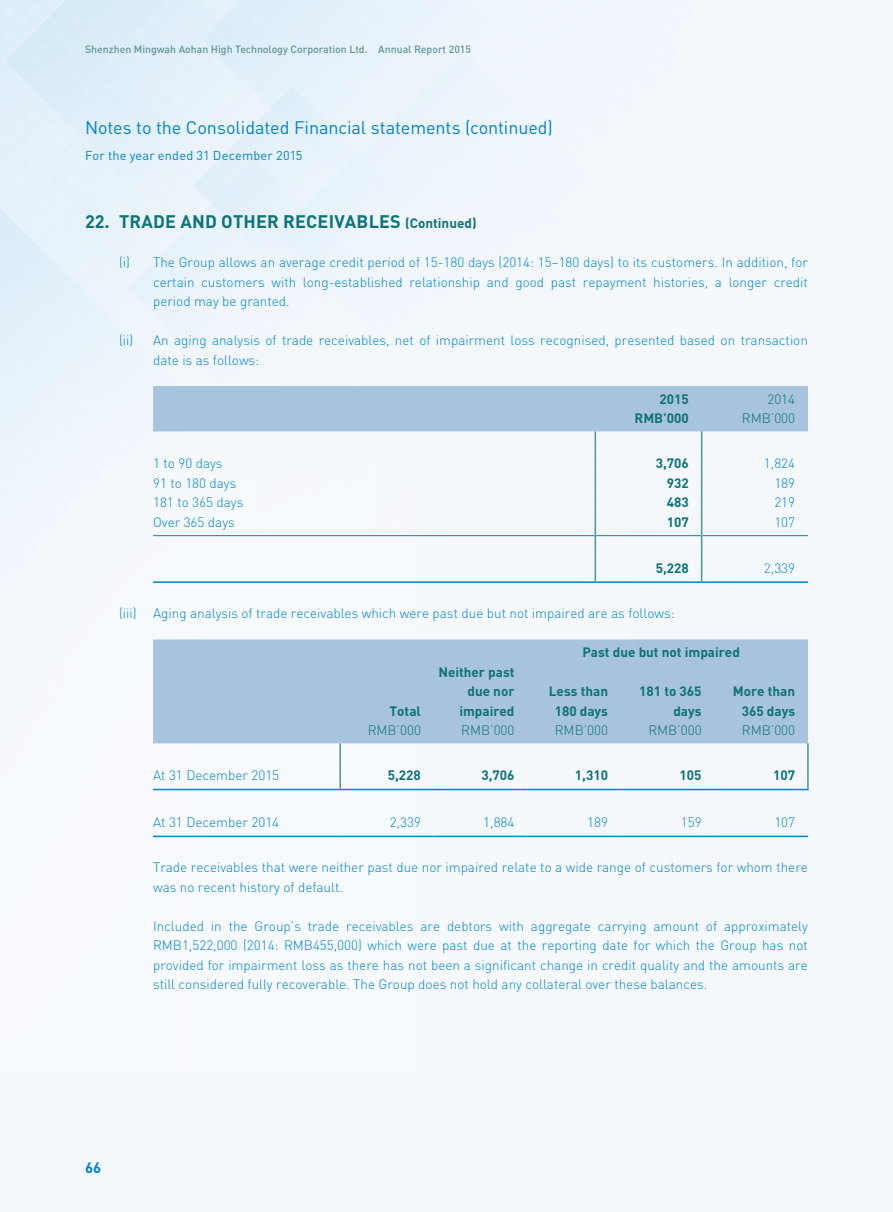
<style>
.page{position:relative;width:893px;height:1212px;background:#f4f8fd}
.page>*{position:absolute;margin:0;border:0;box-sizing:border-box;transform-origin:0 0}
.t1{font:18px "DIN Pro";letter-spacing:-.005em;color:#0083ca}
._01_H1{font:700 18px "DIN Pro";letter-spacing:.01em;color:#0d7378}
.t2{font:700 15px "DIN Pro";color:#0083ca}
._00_Body_Text{font:300 13.5px/19.5px "DIN Pro";color:#0083ca;text-align:justify}
._00_Body_Text-2{font:700 13.5px/19.5px "DIN Pro";color:#0d7378;text-align:right}
._00_Body_Text-3{font:300 13.5px "DIN Pro";color:#0d7378}
.t3{font:12.75px "DIN Pro";letter-spacing:.015em;color:#0083ca}
.t4{font:500 10.5px "DIN Pro";color:#619599}
.s1{font-size:13.5px}
</style>
<div class="page">
<svg style="left:153px;top:386px;width:655px;height:197px"></svg>
<div style="left:153px;top:639px;width:655px;height:104px;background:#a8c3dd"></div>
<hr style="left:153px;top:789px;width:187px;height:1px;background:#0083ca">
<hr style="left:340px;top:789px;width:81px;height:1px;background:#0083ca">
<svg style="left:421px;top:789px;width:13px;height:1px"></svg>
<hr style="left:434px;top:789px;width:80px;height:1px;background:#0083ca">
<svg style="left:514px;top:789px;width:13px;height:1px"></svg>
<hr style="left:527px;top:789px;width:81px;height:1px;background:#0083ca">
<svg style="left:608px;top:789px;width:13px;height:1px"></svg>
<hr style="left:621px;top:789px;width:81px;height:1px;background:#0083ca">
<svg style="left:702px;top:789px;width:12px;height:1px"></svg>
<hr style="left:714px;top:789px;width:81px;height:1px;background:#0083ca">
<hr style="left:153px;top:836px;width:187px;height:1px;background:#0083ca">
<hr style="left:340px;top:836px;width:81px;height:1px;background:#0083ca">
<svg style="left:421px;top:836px;width:13px;height:1px"></svg>
<hr style="left:434px;top:836px;width:80px;height:1px;background:#0083ca">
<svg style="left:514px;top:836px;width:13px;height:1px"></svg>
<hr style="left:527px;top:836px;width:81px;height:1px;background:#0083ca">
<svg style="left:608px;top:836px;width:13px;height:1px"></svg>
<hr style="left:621px;top:836px;width:81px;height:1px;background:#0083ca">
<svg style="left:702px;top:836px;width:12px;height:1px"></svg>
<hr style="left:714px;top:836px;width:81px;height:1px;background:#0083ca">
<svg style="left:795px;top:836px;width:13px;height:1px"></svg>
<hr style="left:339px;top:743px;width:2px;height:20px;background:#499394">
<hr style="left:807px;top:743px;width:2px;height:20px;background:#499394">
<svg style="left:339px;top:763px;width:2px;height:26px"></svg>
<svg style="left:795px;top:763px;width:14px;height:27px"></svg>
<p class="t4" style="left:85px;top:42px;width:388px">Shenzhen Mingwah Aohan High Technology Corporation Ltd. Annual Report 2015</p>
<h1 class="t1" style="left:85px;top:115px;width:469px">Notes to the Consolidated Financial statements (continued)</h1>
<p class="t3" style="left:85px;top:146px;width:219px">For the year ended 31 December 2015</p>
<p class="_01_H1" style="left:85px;top:209px;width:393px">22. TRADE AND OTHER RECEIVABLES <span class="s1">(Continued)</span></p>
<p class="_00_Body_Text" style="left:153px;top:252px;width:656px;text-indent:-34px">(i) The Group allows an average credit period of 15-180 days (2014: 15–180 days) to its customers. In addition, for certain customers with long-established relationship and good past repayment histories, a longer credit period may be granted.</p>
<p class="_00_Body_Text" style="left:153px;top:330px;width:656px;text-indent:-34px">(ii) An aging analysis of trade receivables, net of impairment loss recognised, presented based on transaction date is as follows:</p>
<p class="_00_Body_Text-2" style="left:659px;top:388px;width:31px">2015</p>
<p class="_00_Body_Text-3" style="left:767px;top:389px;width:29px">2014</p>
<p class="_00_Body_Text-2" style="left:634px;top:408px;width:56px">RMB’000</p>
<p class="_00_Body_Text-3" style="left:742px;top:409px;width:55px">RMB’000</p>
<p class="_00_Body_Text" style="left:153px;top:453px;width:71px">1 to 90 days</p>
<p class="_00_Body_Text-2" style="left:656px;top:453px;width:35px">3,706</p>
<p class="_00_Body_Text" style="left:764px;top:453px;width:33px">1,824</p>
<p class="_00_Body_Text" style="left:153px;top:473px;width:85px">91 to 180 days</p>
<p class="_00_Body_Text-2" style="left:667px;top:473px;width:23px">932</p>
<p class="_00_Body_Text" style="left:774px;top:473px;width:22px">189</p>
<p class="_00_Body_Text" style="left:153px;top:492px;width:92px">181 to 365 days</p>
<p class="_00_Body_Text-2" style="left:667px;top:492px;width:23px">483</p>
<p class="_00_Body_Text" style="left:774px;top:492px;width:22px">219</p>
<p class="_00_Body_Text" style="left:153px;top:512px;width:83px">Over 365 days</p>
<p class="_00_Body_Text-2" style="left:667px;top:512px;width:23px">107</p>
<p class="_00_Body_Text" style="left:774px;top:512px;width:22px">107</p>
<p class="_00_Body_Text-2" style="left:656px;top:558px;width:35px">5,228</p>
<p class="_00_Body_Text" style="left:764px;top:558px;width:33px">2,339</p>
<p class="_00_Body_Text" style="left:119px;top:603px;width:557px">(iii) Aging analysis of trade receivables which were past due but not impaired are as follows:</p>
<p class="_00_Body_Text-2" style="left:582px;top:642px;width:159px">Past due but not impaired</p>
<p class="_00_Body_Text-2" style="left:390px;top:700px;width:33px">Total</p>
<p class="_00_Body_Text-2" style="left:438px;top:661px;width:78px">Neither past due nor impaired</p>
<p class="_00_Body_Text-2" style="left:549px;top:681px;width:61px">Less than</p>
<p class="_00_Body_Text-2" style="left:555px;top:700px;width:55px">180 days</p>
<p class="_00_Body_Text-2" style="left:639px;top:681px;width:64px">181 to 365 days</p>
<p class="_00_Body_Text-2" style="left:733px;top:681px;width:64px">More than<br>365 days</p>
<p class="_00_Body_Text-3" style="left:368px;top:721px;width:55px">RMB’000</p>
<p class="_00_Body_Text-3" style="left:461px;top:721px;width:55px">RMB’000</p>
<p class="_00_Body_Text-3" style="left:555px;top:721px;width:55px">RMB’000</p>
<p class="_00_Body_Text-3" style="left:648px;top:721px;width:55px">RMB’000</p>
<p class="_00_Body_Text-3" style="left:742px;top:721px;width:55px">RMB’000</p>
<p class="_00_Body_Text" style="left:153px;top:765px;width:128px">At 31 December 2015</p>
<p class="_00_Body_Text-2" style="left:388px;top:765px;width:35px">5,228</p>
<p class="_00_Body_Text-2" style="left:481px;top:765px;width:35px">3,706</p>
<p class="_00_Body_Text-2" style="left:575px;top:765px;width:35px">1,310</p>
<p class="_00_Body_Text-2" style="left:680px;top:765px;width:23px">105</p>
<p class="_00_Body_Text-2" style="left:773px;top:765px;width:23px">107</p>
<p class="_00_Body_Text" style="left:153px;top:812px;width:128px">At 31 December 2014</p>
<p class="_00_Body_Text" style="left:390px;top:812px;width:33px">2,339</p>
<p class="_00_Body_Text" style="left:483px;top:812px;width:33px">1,884</p>
<p class="_00_Body_Text" style="left:587px;top:812px;width:22px">189</p>
<p class="_00_Body_Text" style="left:681px;top:812px;width:22px">159</p>
<p class="_00_Body_Text" style="left:774px;top:812px;width:22px">107</p>
<p class="_00_Body_Text" style="left:153px;top:857px;width:656px">Trade receivables that were neither past due nor impaired relate to a wide range of customers for whom there was no recent history of default.</p>
<p class="_00_Body_Text" style="left:153px;top:915px;width:656px">Included in the Group’s trade receivables are debtors with aggregate carrying amount of approximately RMB1,522,000 (2014: RMB455,000) which were past due at the reporting date for which the Group has not provided for impairment loss as there has not been a significant change in credit quality and the amounts are still considered fully recoverable. The Group does not hold any collateral over these balances.</p>
<p class="t2" style="left:85px;top:1157px;width:18px">66</p>
</div>
